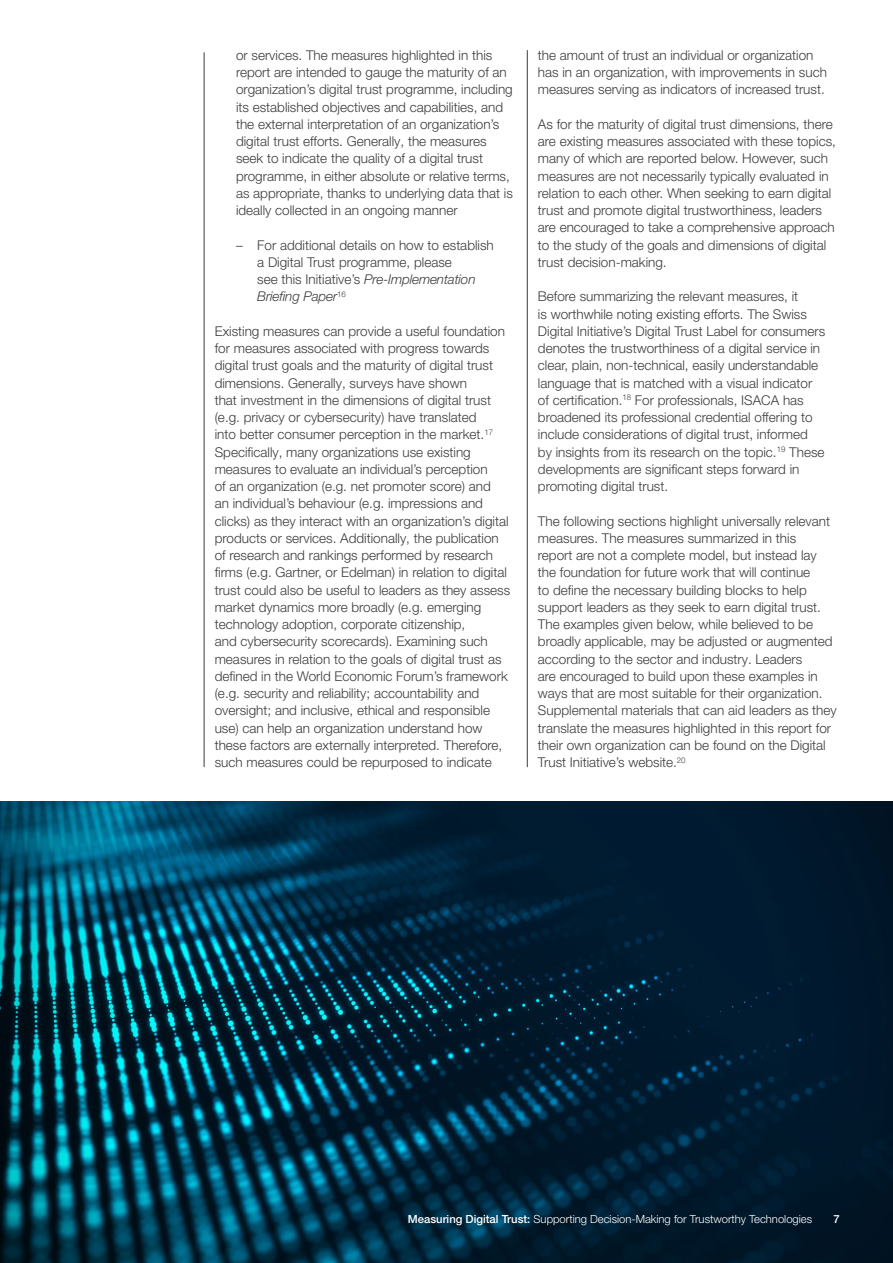
<style>
.page{position:relative;width:893px;height:1263px;background:#fff}
.page>*{position:absolute;margin:0;border:0;box-sizing:border-box;transform-origin:0 0}
.t1{font:300 13.5px/17.2px "Helvetica Neue LT Pro";color:#3c3c3b}
.t2{font:300 11.25px "Helvetica Neue LT Pro";color:#fff}
.t3{font:500 11.25px "Helvetica Neue LT Pro";color:#fff}
.s1{font-style:italic}
.s2{font-weight:500}
</style>
<div class="page">
<img style="left:0;top:802px;width:893px;height:461px">
<hr style="left:204px;top:52px;width:1px;height:715px;background:#3c3c3b">
<hr style="left:527px;top:50px;width:1px;height:717px;background:#3c3c3b">
<p class="t1" style="left:236px;top:46px;width:278px">or services. The measures highlighted in this report are intended to gauge the maturity of an organization’s digital trust programme, including its established objectives and capabilities, and the external interpretation of an organization’s digital trust efforts. Generally, the measures seek to indicate the quality of a digital trust programme, in either absolute or relative terms, as appropriate, thanks to underlying data that is ideally collected in an ongoing manner</p>
<p class="t1" style="left:257px;top:236px;width:238px;text-indent:-21px">– For additional details on how to establish a Digital Trust programme, please<br>see this Initiative’s <span class="s1">Pre-Implementation Briefing Paper</span><sup>16</sup></p>
<p class="t1" style="left:215px;top:322px;width:297px">Existing measures can provide a useful foundation for measures associated with progress towards digital trust goals and the maturity of digital trust dimensions. Generally, surveys have shown<br>that investment in the dimensions of digital trust (e.g. privacy or cybersecurity) have translated<br>into better consumer perception in the market.<sup>17<br></sup>Specifically, many organizations use existing measures to evaluate an individual’s perception<br>of an organization (e.g. net promoter score) and<br>an individual’s behaviour (e.g. impressions and clicks) as they interact with an organization’s digital products or services. Additionally, the publication of research and rankings performed by research firms (e.g. Gartner, or Edelman) in relation to digital trust could also be useful to leaders as they assess market dynamics more broadly (e.g. emerging technology adoption, corporate citizenship,<br>and cybersecurity scorecards). Examining such measures in relation to the goals of digital trust as defined in the World Economic Forum’s framework (e.g. security and reliability; accountability and oversight; and inclusive, ethical and responsible use) can help an organization understand how these factors are externally interpreted. Therefore, such measures could be repurposed to indicate</p>
<p class="t1" style="left:538px;top:46px;width:291px">the amount of trust an individual or organization has in an organization, with improvements in such measures serving as indicators of increased trust.</p>
<p class="t1" style="left:538px;top:115px;width:300px">As for the maturity of digital trust dimensions, there are existing measures associated with these topics, many of which are reported below. However, such measures are not necessarily typically evaluated in relation to each other. When seeking to earn digital trust and promote digital trustworthiness, leaders are encouraged to take a comprehensive approach to the study of the goals and dimensions of digital trust decision-making.</p>
<p class="t1" style="left:538px;top:288px;width:289px">Before summarizing the relevant measures, it<br>is worthwhile noting existing efforts. The Swiss Digital Initiative’s Digital Trust Label for consumers denotes the trustworthiness of a digital service in clear, plain, non-technical, easily understandable language that is matched with a visual indicator of certification.<sup>18</sup> For professionals, ISACA has broadened its professional credential offering to include considerations of digital trust, informed by insights from its research on the topic.<sup>19</sup> These developments are significant steps forward in promoting digital trust.</p>
<p class="t1" style="left:538px;top:512px;width:300px">The following sections highlight universally relevant measures. The measures summarized in this<br>report are not a complete model, but instead lay the foundation for future work that will continue<br>to define the necessary building blocks to help support leaders as they seek to earn digital trust.<br>The examples given below, while believed to be broadly applicable, may be adjusted or augmented according to the sector and industry. Leaders<br>are encouraged to build upon these examples in ways that are most suitable for their organization.<br>Supplemental materials that can aid leaders as they translate the measures highlighted in this report for their own organization can be found on the Digital Trust Initiative’s website.<sup>20</sup></p>
<p class="t2" style="left:408px;top:1212px;width:406px"><span class="s2">Measuring Digital Trust:</span> Supporting Decision-Making for Trustworthy Technologies</p>
<p class="t3" style="left:834px;top:1212px;width:8px">7</p>
</div>
